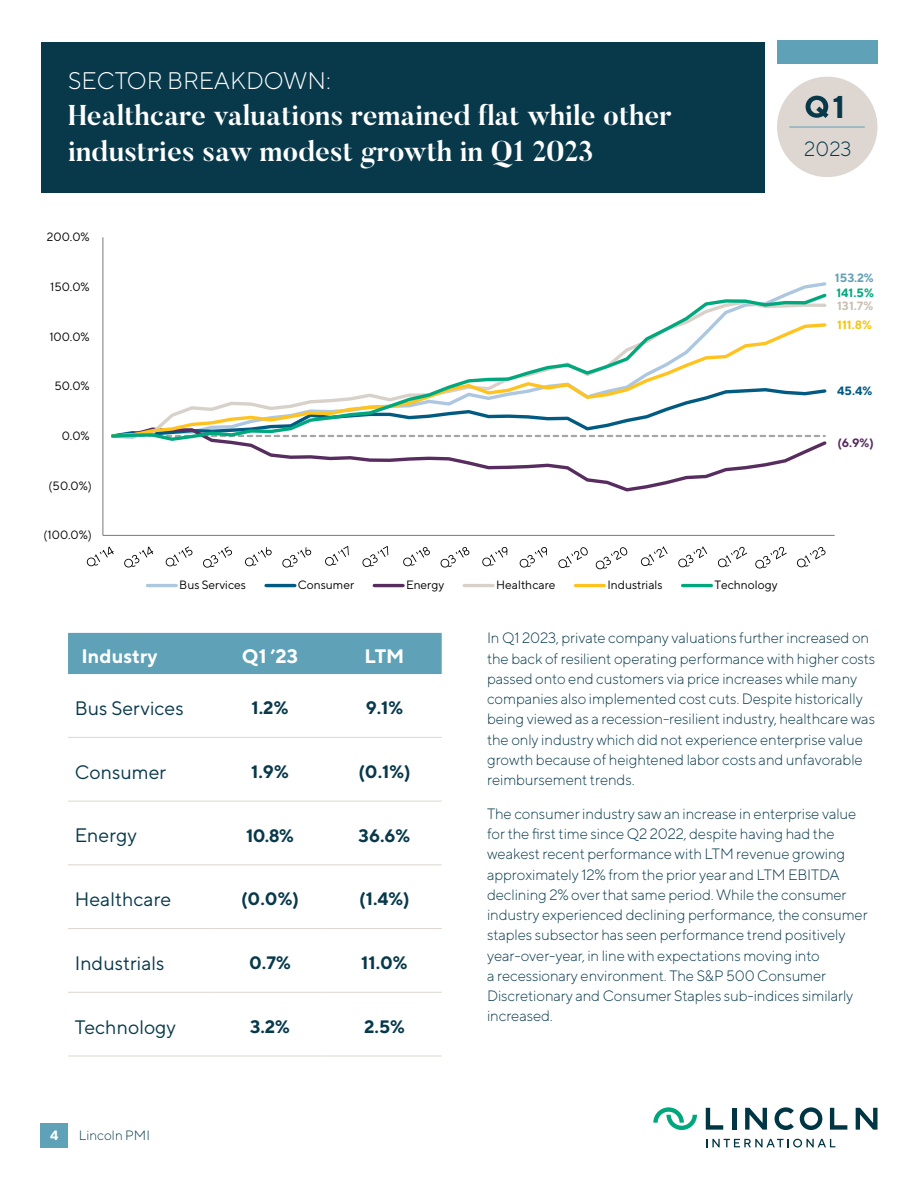
<style>
.page{position:relative;width:918px;height:1188px;background:#fff}
.page>*{position:absolute;margin:0;border:0;box-sizing:border-box;transform-origin:0 0}
.t1{font:700 31.5px "TT Norms";color:#07394b}
.t2{font:700 28.5px/36px "Butler";color:#fff}
.t3{font:300 24px "TT Norms";color:#fff}
.t4{font:300 20.55px "TT Norms";color:#07394b}
.LI_Table_Text{font:19.5px "TT Norms";color:#07394b}
.LI_Table_Coulmn_Tex{font:700 19.5px "TT Norms";color:#fff}
.LI_Table_Text-2{font:700 18px "TT Norms";color:#07394b}
.Body_TT_Norms_Light{font:300 15px/20.2px "TT Norms";letter-spacing:-.01em;color:#07394b}
.t5{font:300 13.5px "TT Norms";color:#07394b}
.t6{font:700 13.5px "TT Norms";color:#fff}
.t7{font:12px "TT Norms";color:#000}
.t8{font:700 12px/19.8px "TT Norms";letter-spacing:.005em;color:#c9c0b4}
.t9{font:700 12px "TT Norms";color:#68a2b8}
.t10{font:700 12px "TT Norms";color:#572c5f}
.t11{font:700 12px "TT Norms";color:#00a87e}
.t12{font:700 12px "TT Norms";color:#005a81}
.s1{color:#f4c412}
</style>
<div class="page">
<div style="left:777px;top:40px;width:101px;height:24px;background:#5fa2b8"></div>
<div style="left:777px;top:77px;width:101px;height:100px;background:#ded6d0;border-radius:50%"></div>
<hr style="left:790px;top:127px;width:75px;height:1px;background:#5fa2b8">
<svg style="left:806px;top:96px;width:23px;height:22px"></svg>
<hr style="left:732px;top:1108px;width:4px;height:22px;background:#003543">
<svg style="left:745px;top:1108px;width:22px;height:22px"></svg>
<svg style="left:706px;top:1108px;width:17px;height:22px"></svg>
<svg style="left:856px;top:1108px;width:21px;height:22px"></svg>
<svg style="left:830px;top:1108px;width:17px;height:22px"></svg>
<svg style="left:775px;top:1107px;width:19px;height:23px"></svg>
<svg style="left:800px;top:1107px;width:22px;height:23px"></svg>
<svg style="left:653px;top:1107px;width:44px;height:23px"></svg>
<svg style="left:706px;top:1139px;width:129px;height:9px"></svg>
<div style="left:40px;top:1123px;width:28px;height:25px;background:#5fa2b8"></div>
<div style="left:41px;top:42px;width:723px;height:150px;background:#07394b"></div>
<div style="left:68px;top:633px;width:374px;height:41px;background:#5fa2b8"></div>
<hr style="left:68px;top:737px;width:145px;height:1px;background:#ded6d0">
<hr style="left:68px;top:801px;width:145px;height:1px;background:#ded6d0">
<hr style="left:68px;top:864px;width:145px;height:1px;background:#ded6d0">
<hr style="left:68px;top:928px;width:145px;height:1px;background:#ded6d0">
<hr style="left:68px;top:992px;width:145px;height:1px;background:#ded6d0">
<hr style="left:68px;top:1056px;width:145px;height:1px;background:#ded6d0">
<hr style="left:213px;top:737px;width:114px;height:1px;background:#ded6d0">
<hr style="left:327px;top:737px;width:115px;height:1px;background:#ded6d0">
<hr style="left:213px;top:801px;width:114px;height:1px;background:#ded6d0">
<hr style="left:327px;top:801px;width:115px;height:1px;background:#ded6d0">
<hr style="left:213px;top:864px;width:114px;height:1px;background:#ded6d0">
<hr style="left:327px;top:864px;width:115px;height:1px;background:#ded6d0">
<hr style="left:213px;top:928px;width:114px;height:1px;background:#ded6d0">
<hr style="left:327px;top:928px;width:115px;height:1px;background:#ded6d0">
<hr style="left:213px;top:992px;width:114px;height:1px;background:#ded6d0">
<hr style="left:327px;top:992px;width:115px;height:1px;background:#ded6d0">
<hr style="left:213px;top:1056px;width:114px;height:1px;background:#ded6d0">
<hr style="left:327px;top:1056px;width:115px;height:1px;background:#ded6d0">
<hr style="left:102px;top:237px;width:1px;height:298px;background:#868686">
<hr style="left:103px;top:535px;width:732px;height:1px;background:#868686">
<svg style="left:221px;top:443px;width:606px;height:49px"></svg>
<svg style="left:111px;top:291px;width:716px;height:152px"></svg>
<svg style="left:87px;top:546px;width:27px;height:20px"></svg>
<svg style="left:124px;top:546px;width:29px;height:22px"></svg>
<svg style="left:166px;top:546px;width:27px;height:20px"></svg>
<svg style="left:203px;top:546px;width:29px;height:22px"></svg>
<svg style="left:245px;top:547px;width:27px;height:19px"></svg>
<svg style="left:282px;top:547px;width:29px;height:21px"></svg>
<svg style="left:325px;top:546px;width:24px;height:20px"></svg>
<svg style="left:362px;top:546px;width:26px;height:21px"></svg>
<svg style="left:403px;top:547px;width:27px;height:19px"></svg>
<svg style="left:441px;top:547px;width:28px;height:21px"></svg>
<svg style="left:482px;top:547px;width:25px;height:19px"></svg>
<svg style="left:520px;top:547px;width:27px;height:21px"></svg>
<svg style="left:558px;top:547px;width:30px;height:21px"></svg>
<svg style="left:596px;top:547px;width:31px;height:22px"></svg>
<svg style="left:641px;top:546px;width:27px;height:20px"></svg>
<svg style="left:678px;top:546px;width:29px;height:21px"></svg>
<svg style="left:718px;top:547px;width:29px;height:20px"></svg>
<svg style="left:755px;top:547px;width:32px;height:22px"></svg>
<svg style="left:797px;top:547px;width:29px;height:20px"></svg>
<hr style="left:147px;top:584px;width:29px;height:3px;background:#adc7e1">
<hr style="left:266px;top:584px;width:29px;height:3px;background:#005a81">
<hr style="left:374px;top:584px;width:29px;height:3px;background:#572c5f">
<hr style="left:464px;top:584px;width:29px;height:3px;background:#d8d1ca">
<hr style="left:575px;top:584px;width:29px;height:3px;background:#ffc320">
<hr style="left:683px;top:584px;width:28px;height:3px;background:#00a87e">
<p class="t3" style="left:68px;top:66px;width:264px">SECTOR BREAKDOWN:</p>
<p class="t2" style="left:68px;top:98px;width:605px">Healthcare valuations remained flat while other industries saw modest growth in Q1 2023</p>
<p class="t7" style="left:47px;top:230px;width:44px">200.0%</p>
<p class="t7" style="left:50px;top:279px;width:41px">150.0%</p>
<p class="t7" style="left:49px;top:329px;width:42px">100.0%</p>
<p class="t7" style="left:54px;top:379px;width:37px">50.0%</p>
<p class="t7" style="left:62px;top:428px;width:30px">0.0%</p>
<p class="t7" style="left:49px;top:478px;width:45px">(50.0%)</p>
<p class="t7" style="left:44px;top:528px;width:50px">(100.0%)</p>
<p class="t7" style="left:179px;top:578px;width:68px">Bus Services</p>
<p class="t7" style="left:298px;top:578px;width:58px">Consumer</p>
<p class="t7" style="left:406px;top:578px;width:40px">Energy</p>
<p class="t7" style="left:496px;top:578px;width:61px">Healthcare</p>
<p class="t7" style="left:607px;top:578px;width:57px">Industrials</p>
<p class="t7" style="left:714px;top:578px;width:65px">Technology</p>
<h1 class="t1" style="left:832px;top:87px;width:14px">1</h1>
<h3 class="t4" style="left:804px;top:136px;width:49px">2023</h3>
<p class="t9" style="left:835px;top:271px;width:40px">153.2%</p>
<p class="t11" style="left:836px;top:285px;width:39px">141.5%</p>
<p class="t8" style="left:837px;top:295px;width:38px">131.7%<br><span class="s1">111.8%</span></p>
<p class="t12" style="left:837px;top:384px;width:37px">45.4%</p>
<p class="t10" style="left:837px;top:436px;width:38px">(6.9%)</p>
<p class="LI_Table_Coulmn_Tex" style="left:82px;top:644px;width:77px">Industry</p>
<p class="LI_Table_Coulmn_Tex" style="left:242px;top:644px;width:58px">Q1 ’23</p>
<p class="LI_Table_Coulmn_Tex" style="left:364px;top:644px;width:41px">LTM</p>
<p class="LI_Table_Text" style="left:75px;top:696px;width:111px">Bus Services</p>
<p class="LI_Table_Text-2" style="left:252px;top:697px;width:38px">1.2%</p>
<p class="LI_Table_Text-2" style="left:366px;top:697px;width:39px">9.1%</p>
<p class="LI_Table_Text" style="left:75px;top:760px;width:93px">Consumer</p>
<p class="LI_Table_Text-2" style="left:251px;top:760px;width:39px">1.9%</p>
<p class="LI_Table_Text-2" style="left:358px;top:760px;width:54px">(0.1%)</p>
<p class="LI_Table_Text" style="left:75px;top:824px;width:64px">Energy</p>
<p class="LI_Table_Text-2" style="left:246px;top:824px;width:49px">10.8%</p>
<p class="LI_Table_Text-2" style="left:359px;top:824px;width:53px">36.6%</p>
<p class="LI_Table_Text" style="left:75px;top:887px;width:98px">Healthcare</p>
<p class="LI_Table_Text-2" style="left:241px;top:888px;width:59px">(0.0%)</p>
<p class="LI_Table_Text-2" style="left:359px;top:888px;width:52px">(1.4%)</p>
<p class="LI_Table_Text" style="left:75px;top:951px;width:91px">Industrials</p>
<p class="LI_Table_Text-2" style="left:249px;top:951px;width:43px">0.7%</p>
<p class="LI_Table_Text-2" style="left:361px;top:951px;width:48px">11.0%</p>
<p class="LI_Table_Text" style="left:75px;top:1015px;width:103px">Technology</p>
<p class="LI_Table_Text-2" style="left:250px;top:1015px;width:41px">3.2%</p>
<p class="LI_Table_Text-2" style="left:364px;top:1015px;width:42px">2.5%</p>
<p class="t6" style="left:50px;top:1127px;width:10px">4</p>
<p class="t5" style="left:79px;top:1127px;width:73px">Lincoln PMI</p>
<p class="Body_TT_Norms_Light" style="left:487px;top:628px;width:390px">In Q1 2023, private company valuations further increased on the back of resilient operating performance with higher costs passed onto end customers via price increases while many companies also implemented cost cuts. Despite historically being viewed as a recession-resilient industry, healthcare was the only industry which did not experience enterprise value growth because of heightened labor costs and unfavorable reimbursement trends.</p>
<p class="Body_TT_Norms_Light" style="left:487px;top:803px;width:382px">The consumer industry saw an increase in enterprise value for the first time since Q2 2022, despite having had the weakest recent performance with LTM revenue growing approximately 12% from the prior year and LTM EBITDA declining 2% over that same period. While the consumer industry experienced declining performance, the consumer staples subsector has seen performance trend positively year-over-year, in line with expectations moving into<br>a recessionary environment. The S&amp;P 500 Consumer Discretionary and Consumer Staples sub-indices similarly increased.</p>
</div>
